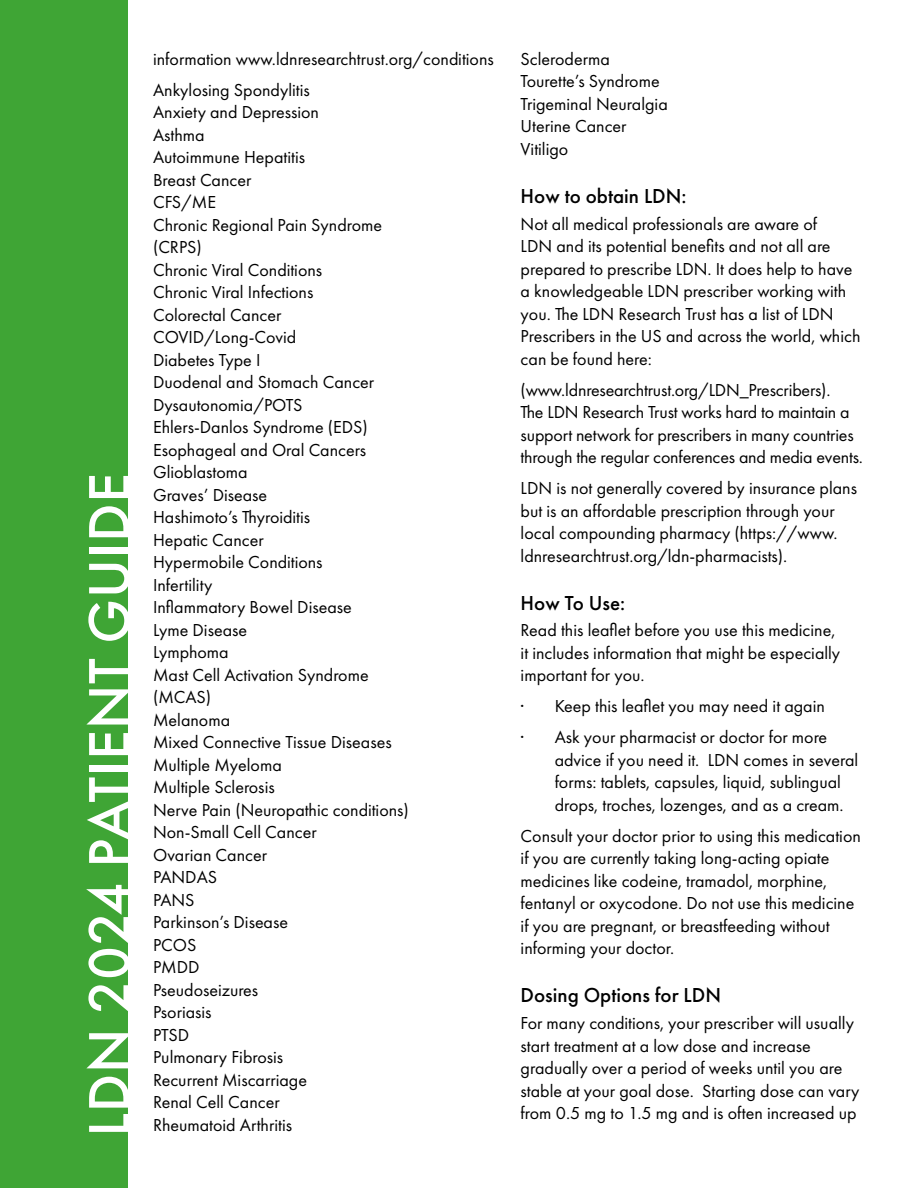
<style>
.page{position:relative;width:918px;height:1188px;background:#fff}
.page>*{position:absolute;margin:0;border:0;box-sizing:border-box;transform-origin:0 0}
.t1{font:500 60px "Futura PT";letter-spacing:.01em;color:#fff}
.t2{font:500 21px "Futura PT";color:#000}
.t3{font:18px/22.5px "Futura PT";color:#000}
</style>
<div class="page">
<div style="left:0;top:0;width:128px;height:1188px;background:#3fa535"></div>
<h1 class="t1" style="left:73px;top:1137px;width:665px;rotate:-90deg">LDN 2024 PATIENT GUIDE</h1>
<p class="t3" style="left:153px;top:43px;width:342px;line-height:31px">information www.ldnresearchtrust.org/conditions<br>Ankylosing Spondylitis</p>
<p class="t3" style="left:153px;top:101px;width:257px">Anxiety and Depression<br>Asthma<br>Autoimmune Hepatitis<br>Breast Cancer<br>CFS/ME<br>Chronic Regional Pain Syndrome (CRPS)<br>Chronic Viral Conditions<br>Chronic Viral Infections<br>Colorectal Cancer<br>COVID/Long-Covid<br>Diabetes Type I<br>Duodenal and Stomach Cancer<br>Dysautonomia/POTS<br>Ehlers-Danlos Syndrome (EDS)<br>Esophageal and Oral Cancers<br>Glioblastoma<br>Graves’ Disease<br>Hashimoto’s Thyroiditis<br>Hepatic Cancer<br>Hypermobile Conditions<br>Infertility<br>Inflammatory Bowel Disease<br>Lyme Disease<br>Lymphoma<br>Mast Cell Activation Syndrome (MCAS)<br>Melanoma<br>Mixed Connective Tissue Diseases<br>Multiple Myeloma<br>Multiple Sclerosis<br>Nerve Pain (Neuropathic conditions)<br>Non-Small Cell Cancer<br>Ovarian Cancer<br>PANDAS<br>PANS<br>Parkinson’s Disease<br>PCOS<br>PMDD<br>Pseudoseizures<br>Psoriasis<br>PTSD<br>Pulmonary Fibrosis<br>Recurrent Miscarriage<br>Renal Cell Cancer<br>Rheumatoid Arthritis</p>
<p class="t3" style="left:521px;top:47px;width:149px">Scleroderma<br>Tourette’s Syndrome<br>Trigeminal Neuralgia<br>Uterine Cancer<br>Vitiligo</p>
<p class="t2" style="left:521px;top:183px;width:167px">How to obtain LDN:</p>
<p class="t3" style="left:521px;top:212px;width:341px">Not all medical professionals are aware of<br>LDN and its potential benefits and not all are prepared to prescribe LDN. It does help to have a knowledgeable LDN prescriber working with you. The LDN Research Trust has a list of LDN Prescribers in the US and across the world, which can be found here:</p>
<p class="t3" style="left:521px;top:378px;width:344px">(www.ldnresearchtrust.org/LDN_Prescribers).<br>The LDN Research Trust works hard to maintain a support network for prescribers in many countries through the regular conferences and media events.</p>
<p class="t3" style="left:521px;top:477px;width:338px">LDN is not generally covered by insurance plans but is an affordable prescription through your local compounding pharmacy (https://www. ldnresearchtrust.org/ldn-pharmacists).</p>
<p class="t2" style="left:521px;top:590px;width:106px">How To Use:</p>
<p class="t3" style="left:521px;top:619px;width:321px">Read this leaflet before you use this medicine, it includes information that might be especially important for you.</p>
<p class="t3" style="left:521px;top:691px;width:308px;line-height:31px">· Keep this leaflet you may need it again · Ask your pharmacist or doctor for more</p>
<p class="t3" style="left:555px;top:748px;width:305px">advice if you need it. LDN comes in several forms: tablets, capsules, liquid, sublingual drops, troches, lozenges, and as a cream.</p>
<p class="t3" style="left:521px;top:824px;width:342px">Consult your doctor prior to using this medication if you are currently taking long-acting opiate medicines like codeine, tramadol, morphine, fentanyl or oxycodone. Do not use this medicine if you are pregnant, or breastfeeding without informing your doctor.</p>
<p class="t2" style="left:521px;top:983px;width:202px">Dosing Options for LDN</p>
<p class="t3" style="left:521px;top:1012px;width:340px">For many conditions, your prescriber will usually start treatment at a low dose and increase gradually over a period of weeks until you are stable at your goal dose. Starting dose can vary from 0.5 mg to 1.5 mg and is often increased up</p>
</div>
